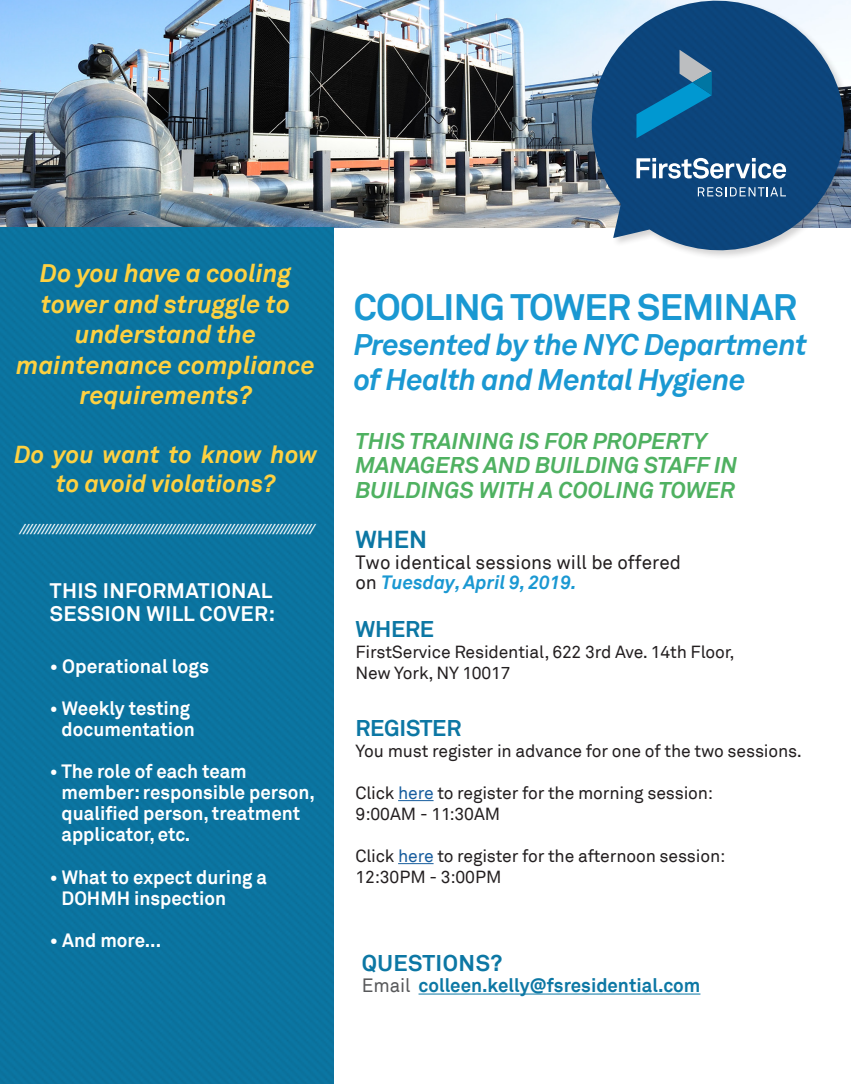
<style>
.page{position:relative;width:851px;height:1084px;background:#fff}
.page>*{position:absolute;margin:0;border:0;box-sizing:border-box;transform-origin:0 0}
.Header_Last_Page{font:700 36.75px "Akkurat";letter-spacing:-.02em;color:#1a98d2}
.Header_Last_Page-2{font:italic 700 29.75px/35px "Akkurat";letter-spacing:-.02em;color:#1a98d2}
.t1{font:italic 700 25.38px "Akkurat";color:#fed141}
.t2{font:italic 700 24.5px/29.4px "Akkurat";color:#fed141;text-align:center}
.t3{font:700 24.5px "Akkurat";color:#0c77a4}
.Header_Last_Page-3{font:italic 700 22.75px/24.5px "Akkurat";color:#4fb161}
.Subhead{font:700 22.75px "Akkurat";letter-spacing:-.01em;color:#0c77a4}
.Graph_Grey{font:700 22.75px "Akkurat";letter-spacing:.02em;color:#0c77a4}
.Graph_Grey-2{font:700 21px/22.8px "Akkurat";letter-spacing:.02em;color:#fff}
.t4{font:700 19.25px/21px "Akkurat";color:#fff}
.t5{font:19.25px/19.9px "Akkurat";color:#231f20}
.Graph_Grey-3{font:700 19.25px "Akkurat";color:#0c77a4}
.Copy{font:17.5px "Akkurat";letter-spacing:-.01em;color:#231f20}
.Subhead-2{font:17.5px/21px "Akkurat";letter-spacing:-.01em;color:#231f20}
.t6{font:italic 700 14px "Akkurat";color:#fff}
.s1{font-weight:700;font-style:italic;color:#1a98d2}
.s2{color:#175d9e}
.s3{font-weight:400;color:#58595b}
</style>
<div class="page">
<img style="left:0;top:0;width:584px;height:227px">
<img style="left:584px;top:1px;width:266px;height:256px">
<svg style="left:636px;top:50px;width:75px;height:88px;background:#176396"></svg>
<svg style="left:636px;top:158px;width:150px;height:21px"></svg>
<svg style="left:697px;top:187px;width:88px;height:10px"></svg>
<hr style="left:398px;top:800px;width:35px;height:1px;background:#175d9e">
<hr style="left:398px;top:863px;width:35px;height:1px;background:#175d9e">
<div style="left:0;top:227px;width:334px;height:857px;background:#0b739f"></div>
<hr style="left:418px;top:993px;width:282px;height:1px;background:#0c77a4">
<p class="t1" style="left:40px;top:257px;width:253px">Do you have a cooling</p>
<p class="t1" style="left:41px;top:288px;width:251px">tower and struggle to</p>
<p class="t1" style="left:75px;top:318px;width:183px">understand the</p>
<p class="t1" style="left:16px;top:349px;width:300px">maintenance compliance</p>
<p class="t1" style="left:80px;top:379px;width:174px">requirements?</p>
<p class="t2" style="left:14px;top:440px;width:305px">Do you want to know how to avoid violations?</p>
<p class="t6" style="left:20px;top:520px;width:297px">////////////////////////////////////////////////////////////////////////////////</p>
<p class="Graph_Grey-2" style="left:50px;top:579px;width:227px">THIS INFORMATIONAL<br>SESSION WILL COVER:</p>
<p class="t4" style="left:50px;top:656px;width:161px">• Operational logs</p>
<p class="t4" style="left:50px;top:698px;width:142px">• Weekly testing</p>
<p class="t4" style="left:62px;top:719px;width:135px">documentation</p>
<p class="t4" style="left:50px;top:761px;width:198px">• The role of each team</p>
<p class="t4" style="left:62px;top:782px;width:255px">member: responsible person, qualified person, treatment applicator, etc.</p>
<p class="t4" style="left:50px;top:866px;width:218px">• What to expect during a</p>
<p class="t4" style="left:62px;top:887px;width:166px">DOHMH inspection</p>
<p class="t4" style="left:50px;top:929px;width:113px">• And more...</p>
<p class="Header_Last_Page" style="left:354px;top:284px;width:445px">COOLING TOWER SEMINAR</p>
<p class="Header_Last_Page-2" style="left:354px;top:327px;width:455px">Presented by the NYC Department of Health and Mental Hygiene</p>
<p class="Header_Last_Page-3" style="left:355px;top:429px;width:383px">THIS TRAINING IS FOR PROPERTY<br>MANAGERS AND BUILDING STAFF IN<br>BUILDINGS WITH A COOLING TOWER</p>
<p class="t3" style="left:355px;top:523px;width:73px">WHEN</p>
<p class="t5" style="left:355px;top:553px;width:327px">Two identical sessions will be offered on <span class="s1">Tuesday, April 9, 2019.</span></p>
<p class="Subhead" style="left:355px;top:614px;width:80px">WHERE</p>
<p class="Subhead-2" style="left:355px;top:642px;width:381px">FirstService Residential, 622 3rd Ave. 14th Floor,<br>New York, NY 10017</p>
<p class="Subhead" style="left:355px;top:713px;width:107px">REGISTER</p>
<p class="Copy" style="left:355px;top:740px;width:448px">You must register in advance for one of the two sessions.</p>
<p class="Copy" style="left:355px;top:782px;width:359px">Click <span class="s2">here</span> to register for the morning session:</p>
<p class="Copy" style="left:355px;top:803px;width:146px">9:00AM - 11:30AM</p>
<p class="Copy" style="left:355px;top:845px;width:371px">Click <span class="s2">here</span> to register for the afternoon session:</p>
<p class="Copy" style="left:355px;top:866px;width:147px">12:30PM - 3:00PM</p>
<p class="Graph_Grey" style="left:361px;top:949px;width:142px">QUESTIONS?</p>
<p class="Graph_Grey-3" style="left:361px;top:973px;width:340px"><span class="s3">Email</span> colleen.kelly@fsresidential.com</p>
</div>
